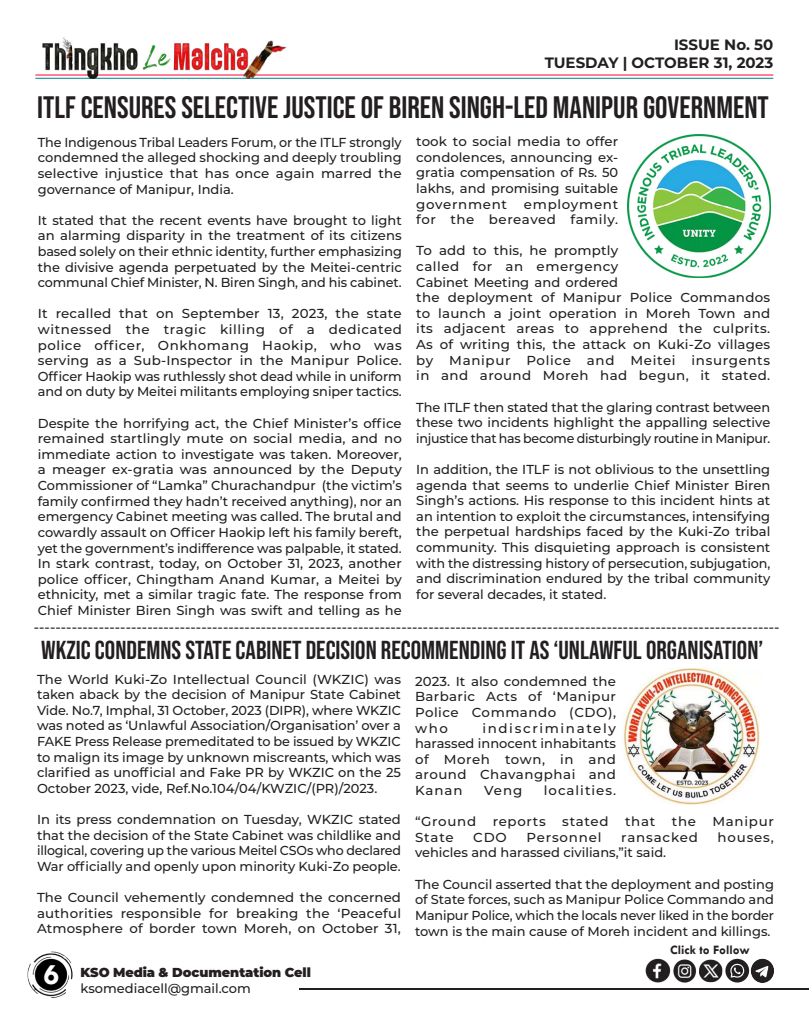
<style>
.page{position:relative;width:810px;height:1013px;background:#fff}
.page>*{position:absolute;margin:0;border:0;box-sizing:border-box;transform-origin:0 0}
.t1{font:31px "Bebas Neue";color:#231f20}
.t2{font:700 30px "Tw Cen";color:#fff}
.t3{font:26px "Bebas Neue";color:#231f20}
.t4{font:700 15px/18px "Montserrat";color:#231f20;text-align:right}
.t5{font:500 14px "Montserrat";color:#231f20}
.t6{font:500 13px/15.6px "Montserrat";letter-spacing:.005em;color:#231f20;text-align:justify}
.t7{font:500 13px/15.6px "Montserrat";letter-spacing:.045em;color:#231f20;text-align:right}
.t8{font:900 13px "Montserrat";letter-spacing:-.005em;color:#231f20}
.t9{font:500 13px "Montserrat";letter-spacing:.065em;color:#231f20}
.t10{font:500 13px "Montserrat";letter-spacing:.05em;color:#231f20}
.t11{font:700 13px "Tw Cen";color:#231f20}
.t12{font:500 13px "Montserrat";letter-spacing:.07em;color:#231f20}
</style>
<div class="page">
<hr style="left:299px;top:988px;width:509px;height:1px;background:#231f20">
<img style="left:27px;top:951px;width:46px;height:47px">
<hr style="left:35px;top:74px;width:738px;height:1px;background:#ff002d">
<hr style="left:35px;top:78px;width:738px;height:1px;background:#00848b">
<img style="left:35px;top:37px;width:254px;height:42px">
<img style="left:645px;top:958px;width:129px;height:25px">
<img style="left:628px;top:134px;width:143px;height:143px">
<img style="left:621px;top:668px;width:139px;height:135px">
<p class="t4" style="left:545px;top:35px;width:230px">ISSUE No. 50<br>TUESDAY | OCTOBER 31, 2023</p>
<h1 class="t1" style="left:37px;top:90px;width:733px">ITLF CENSURES SELECTIVE JUSTICE OF BIREN SINGH-LED MANIPUR GOVERNMENT</h1>
<p class="t6" style="left:38px;top:134px;width:366px">The Indigenous Tribal Leaders Forum, or the ITLF strongly condemned the alleged shocking and deeply troubling selective injustice that has once again marred the governance of Manipur, India.</p>
<p class="t6" style="left:38px;top:212px;width:366px">It stated that the recent events have brought to light an alarming disparity in the treatment of its citizens based solely on their ethnic identity, further emphasizing the divisive agenda perpetuated by the Meitei-centric communal Chief Minister, N. Biren Singh, and his cabinet.</p>
<p class="t6" style="left:38px;top:305px;width:366px">It recalled that on September 13, 2023, the state witnessed the tragic killing of a dedicated police officer, Onkhomang Haokip, who was serving as a Sub-Inspector in the Manipur Police.<br>Officer Haokip was ruthlessly shot dead while in uniform and on duty by Meitei militants employing sniper tactics.</p>
<p class="t6" style="left:38px;top:414px;width:366px">Despite the horrifying act, the Chief Minister’s office remained startlingly mute on social media, and no immediate action to investigate was taken. Moreover, a meager ex-gratia was announced by the Deputy Commissioner of “Lamka” Churachandpur (the victim’s family confirmed they hadn’t received anything), nor an emergency Cabinet meeting was called. The brutal and cowardly assault on Officer Haokip left his family bereft, yet the government’s indifference was palpable, it stated.<br>In stark contrast, today, on October 31, 2023, another police officer, Chingtham Anand Kumar, a Meitei by ethnicity, met a similar tragic fate. The response from Chief Minister Biren Singh was swift and telling as he</p>
<p class="t6" style="left:416px;top:133px;width:204px">took to social media to offer condolences, announcing ex&shy;gratia compensation of Rs. 50 lakhs, and promising suitable government</p>
<p class="t7" style="left:416px;top:196px;width:204px">employment<br>for the bereaved family.</p>
<p class="t6" style="left:416px;top:242px;width:356px;text-align:left">To add to this, he promptly<br>called for an emergency<br>Cabinet Meeting and ordered<br>the deployment of Manipur Police Commandos to launch a joint operation in Moreh Town and its adjacent areas to apprehend the culprits.<br>As of writing this, the attack on Kuki-Zo villages by Manipur Police and Meitei insurgents in and around Moreh had begun, it stated.</p>
<p class="t6" style="left:416px;top:398px;width:356px">The ITLF then stated that the glaring contrast between these two incidents highlight the appalling selective injustice that has become disturbingly routine in Manipur.</p>
<p class="t6" style="left:416px;top:461px;width:356px">In addition, the ITLF is not oblivious to the unsettling agenda that seems to underlie Chief Minister Biren Singh’s actions. His response to this incident hints at an intention to exploit the circumstances, intensifying the perpetual hardships faced by the Kuki-Zo tribal community. This disquieting approach is consistent with the distressing history of persecution, subjugation, and discrimination endured by the tribal community for several decades, it stated.</p>
<p class="t5" style="left:34px;top:617px;width:747px">------------------------------------------------------------------------------------------------------------------------------------------</p>
<h3 class="t3" style="left:41px;top:635px;width:724px">WKZIC CONDEMNS STATE CABINET DECISION RECOMMENDING IT AS ‘UNLAWFUL ORGANISATION’</h3>
<p class="t6" style="left:37px;top:670px;width:366px">The World Kuki-Zo Intellectual Council (WKZIC) was taken aback by the decision of Manipur State Cabinet Vide. No.7, Imphal, 31 October, 2023 (DIPR), where WKZIC was noted as ‘Unlawful Association/Organisation’ over a FAKE Press Release premeditated to be issued by WKZIC to malign its image by unknown miscreants, which was clarified as unofficial and Fake PR by WKZIC on the 25<br>October 2023, vide, Ref.No.104/04/KWZIC/(PR)/2023.</p>
<p class="t6" style="left:37px;top:811px;width:366px">In its press condemnation on Tuesday, WKZIC stated that the decision of the State Cabinet was childlike and illogical, covering up the various Meitel CSOs who declared War officially and openly upon minority Kuki-Zo people.</p>
<p class="t6" style="left:37px;top:889px;width:366px">The Council vehemently condemned the concerned authorities responsible for breaking the ‘Peaceful Atmosphere of border town Moreh, on October 31,</p>
<p class="t6" style="left:415px;top:672px;width:203px">2023. It also condemned the Barbaric Acts of ‘Manipur Police Commando (CDO), who</p>
<p class="t6" style="left:415px;top:719px;width:203px;text-indent:67px">indiscriminately harassed innocent inhabitants of Moreh town, in and around Chavangphai and Kanan</p>
<p class="t6" style="left:484px;top:782px;width:40px">Veng</p>
<p class="t12" style="left:544px;top:781px;width:74px">localities.</p>
<p class="t6" style="left:415px;top:813px;width:63px">“Ground</p>
<p class="t10" style="left:493px;top:812px;width:55px">reports</p>
<p class="t6" style="left:562px;top:813px;width:48px">stated</p>
<p class="t6" style="left:625px;top:813px;width:32px">that</p>
<p class="t6" style="left:672px;top:813px;width:26px">the</p>
<p class="t10" style="left:712px;top:812px;width:63px">Manipur</p>
<p class="t6" style="left:415px;top:828px;width:40px">State</p>
<p class="t6" style="left:473px;top:828px;width:35px">CDO</p>
<p class="t9" style="left:526px;top:828px;width:77px">Personnel</p>
<p class="t9" style="left:621px;top:828px;width:78px">ransacked</p>
<p class="t6" style="left:717px;top:828px;width:58px">houses,</p>
<p class="t6" style="left:415px;top:844px;width:253px">vehicles and harassed civilians,”it said.</p>
<p class="t6" style="left:415px;top:875px;width:361px">The Council asserted that the deployment and posting of State forces, such as Manipur Police Commando and Manipur Police, which the locals never liked in the border town is the main cause of Moreh incident and killings.</p>
<h2 class="t2" style="left:43px;top:956px;width:17px">6</h2>
<p class="t8" style="left:81px;top:962px;width:232px">KSO Media &amp; Documentation Cell</p>
<p class="t6" style="left:81px;top:979px;width:172px">ksomediacell@gmail.com</p>
<p class="t11" style="left:670px;top:942px;width:81px">Click to Follow</p>
</div>
